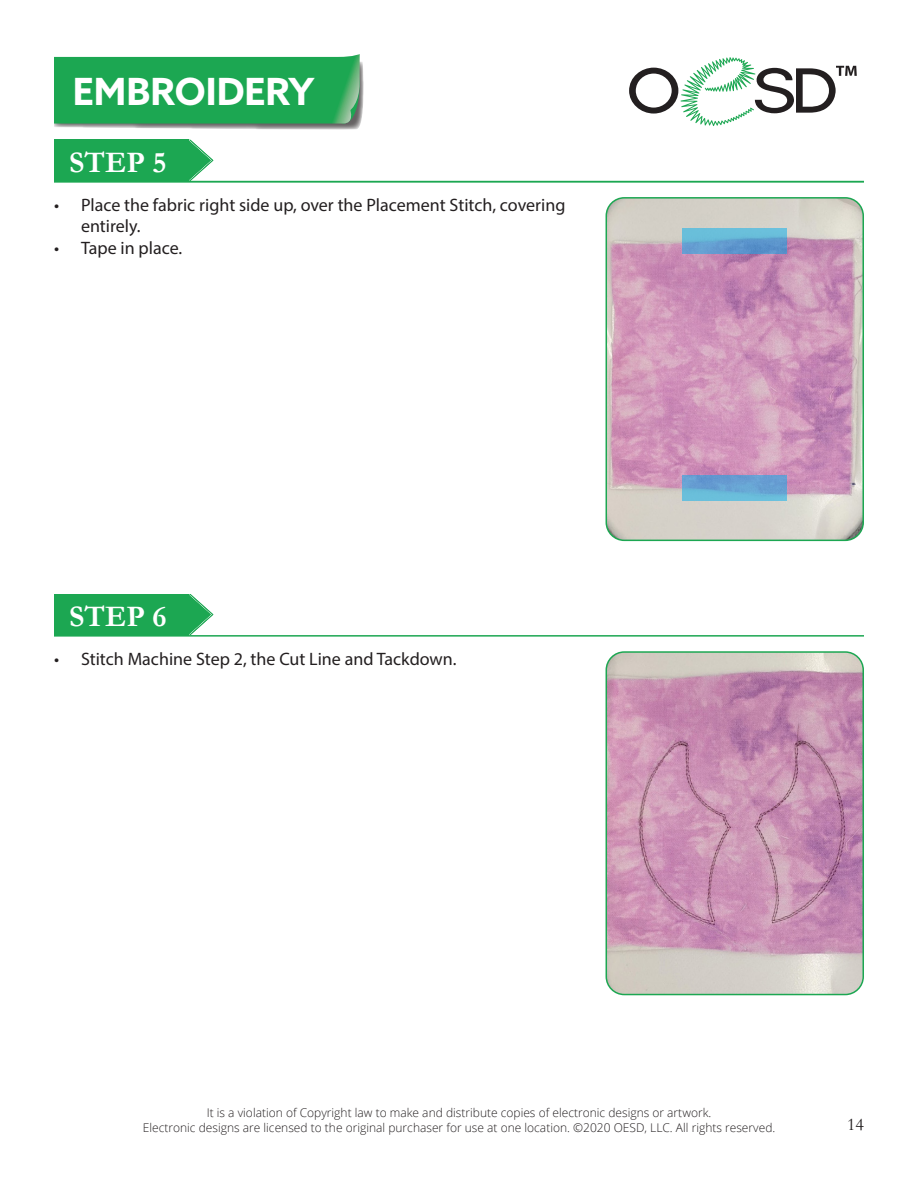
<style>
.page{position:relative;width:918px;height:1188px;background:#fff}
.page>*{position:absolute;margin:0;border:0;box-sizing:border-box;transform-origin:0 0}
.t1{font:700 37.5px "Azo Sans";color:#fff}
.t2{font:700 30px "Garamond";color:#fff}
.t3{font:18px/21.6px "Myriad Pro";color:#231f20}
.t4{font:18px "Garamond";color:#231f20}
.t5{font:300 12px "Open Sans";color:#231f20}
</style>
<div class="page">
<svg style="left:629px;top:57px;width:228px;height:69px"></svg>
<hr style="left:54px;top:635px;width:810px;height:2px;background:#1ca752">
<div style="left:54px;top:594px;width:134px;height:41px;background:#1ca752"></div>
<svg style="left:188px;top:594px;width:25px;height:41px"></svg>
<div style="left:54px;top:140px;width:134px;height:41px;background:#1ca752"></div>
<svg style="left:188px;top:140px;width:25px;height:41px"></svg>
<hr style="left:54px;top:181px;width:810px;height:1px;background:#1ca752">
<img style="left:606px;top:198px;width:257px;height:342px">
<div style="left:606px;top:197px;width:258px;height:344px;border:2px solid #1ca752;border-radius:18px"></div>
<svg style="left:54px;top:54px;width:310px;height:76px;background:#34aa62"></svg>
<img style="left:606px;top:652px;width:257px;height:342px">
<div style="left:606px;top:651px;width:258px;height:344px;border:2px solid #1ca752;border-radius:18px"></div>
<svg style="left:683px;top:229px;width:104px;height:25px;background:#62a7d2"></svg>
<svg style="left:683px;top:475px;width:104px;height:25px;background:#67a8d4"></svg>
<p class="t1" style="left:73px;top:67px;width:243px">EMBROIDERY</p>
<p class="t2" style="left:69px;top:142px;width:99px">STEP 5</p>
<p class="t2" style="left:152px;top:142px;width:22px">X</p>
<p class="t3" style="left:81px;top:193px;width:486px;text-indent:-27px">• Place the fabric right side up, over the Placement Stitch, covering entirely.</p>
<p class="t3" style="left:54px;top:237px;width:130px">• Tape in place.</p>
<p class="t2" style="left:69px;top:596px;width:99px">STEP 6</p>
<p class="t2" style="left:152px;top:596px;width:22px">X</p>
<p class="t3" style="left:54px;top:648px;width:404px">• Stitch Machine Step 2, the Cut Line and Tackdown.</p>
<p class="t5" style="left:207px;top:1105px;width:506px">It is a violation of Copyright law to make and distribute copies of electronic designs or artwork.</p>
<p class="t5" style="left:143px;top:1119px;width:634px">Electronic designs are licensed to the original purchaser for use at one location. ©2020 OESD, LLC. All rights reserved.</p>
<p class="t4" style="left:847px;top:1112px;width:18px">14</p>
</div>
